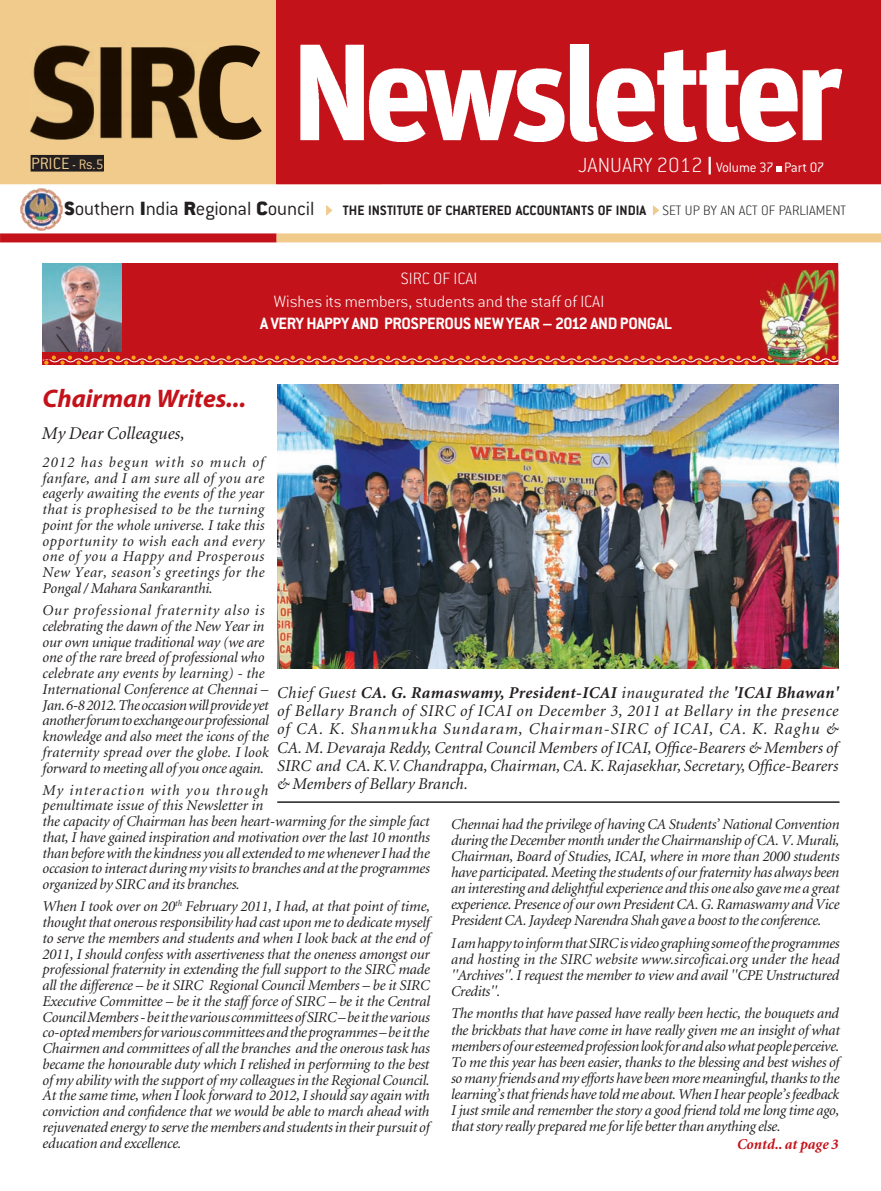
<style>
.page{position:relative;width:881px;height:1191px;background:#fff}
.page>*{position:absolute;margin:0;border:0;box-sizing:border-box;transform-origin:0 0}
.t1{font:italic 700 25.5px "Myriad Pro";color:#c4121a}
.t2{font:300 21px "Conduit ITC";letter-spacing:-.015em;color:#231f20}
.t3{font:200 18px "Conduit ITC";color:#fff}
.t4{font:700 18px "Conduit ITC";letter-spacing:-.02em;color:#fff}
.t5{font:italic 18px "Minion";color:#231f20}
.t6{font:300 18px "Conduit ITC";letter-spacing:-.005em;color:#f1cb8c}
.t7{font:italic 16.5px/18px "Minion";color:#231f20;text-align:justify}
.t8{font:italic 15px/15.8px "Minion";letter-spacing:-.015em;color:#231f20;text-align:justify}
.t9{font:700 15px "Conduit ITC";color:#231f20}
.t10{font:300 15px "Conduit ITC";letter-spacing:-.02em;color:#fff}
.t11{font:italic 700 15px "Minion";color:#c4121a}
.s1{font-size:15px}
.s2{font-weight:200;font-size:22.5px}
.s3{font-weight:900}
.s4{font-weight:200}
.s5{font-weight:700}
</style>
<div class="page">
<div style="left:0;top:0;width:276px;height:184px;background:#f1cb8c"></div>
<div style="left:276px;top:0;width:604px;height:184px;background:#c4121a"></div>
<svg style="left:326px;top:205px;width:6px;height:10px"></svg>
<svg style="left:653px;top:205px;width:5px;height:10px"></svg>
<img style="left:20px;top:188px;width:20px;height:35px">
<div style="left:0;top:233px;width:276px;height:9px;background:#c4121a"></div>
<div style="left:276px;top:233px;width:604px;height:9px;background:#f1cb8c"></div>
<svg style="left:776px;top:166px;width:5px;height:6px"></svg>
<svg style="left:708px;top:157px;width:2px;height:17px"></svg>
<div style="left:31px;top:155px;width:72px;height:16px;background:#231f20"></div>
<img style="left:31px;top:43px;width:236px;height:96px">
<img style="left:291px;top:45px;width:550px;height:96px">
<div style="left:43px;top:263px;width:794px;height:92px;background:#c4121a"></div>
<img style="left:277px;top:385px;width:561px;height:284px">
<hr style="left:277px;top:801px;width:562px;height:2px;background:#231f20">
<img style="left:759px;top:271px;width:39px;height:84px">
<img style="left:798px;top:271px;width:39px;height:84px">
<svg style="left:43px;top:355px;width:794px;height:10px;background:#d04835"></svg>
<img style="left:42px;top:263px;width:80px;height:88px">
<p class="t6" style="left:31px;top:158px;width:74px">PRICE <span class="s1">- Rs.5</span></p>
<p class="t10" style="left:578px;top:162px;width:247px"><span class="s2">JANUARY 2012</span> Volume 37 Part 07</p>
<p class="t2" style="left:65px;top:202px;width:251px"><span class="s3">S</span>outhern <span class="s3">I</span>ndia <span class="s3">R</span>egional <span class="s3">C</span>ouncil</p>
<p class="t9" style="left:343px;top:201px;width:504px">THE INSTITUTE OF CHARTERED ACCOUNTANTS OF INDIA <span class="s4">SET UP BY AN ACT OF PARLIAMENT</span></p>
<p class="t3" style="left:400px;top:267px;width:78px">SIRC OF ICAI</p>
<p class="t3" style="left:274px;top:290px;width:332px">Wishes its members, students and the staff of ICAI</p>
<p class="t4" style="left:260px;top:312px;width:413px">A VERY HAPPY AND PROSPEROUS NEW YEAR – 2012 AND PONGAL</p>
<p class="t1" style="left:42px;top:383px;width:205px">Chairman Writes...</p>
<p class="t5" style="left:42px;top:426px;width:144px">My Dear Colleagues,</p>
<p class="t8" style="left:43px;top:455px;width:223px">2012 has begun with so much of fanfare, and I am sure all of you are eagerly awaiting the events of the year that is prophesised to be the turning point for the whole universe. I take this opportunity to wish each and every one of you a Happy and Prosperous New Year, season’s greetings for the Pongal / Mahara Sankaranthi.</p>
<p class="t8" style="left:43px;top:603px;width:228px;text-align:left">Our professional fraternity also is celebrating the dawn of the New Year in our own unique traditional way (we are one of the rare breed of professional who celebrate any events by learning) - the International Conference at Chennai – Jan. 6-8 2012. The occasion will provide yet another forum to exchange our professional knowledge and also meet the icons of the fraternity spread over the globe. I look forward to meeting all of you once again.</p>
<p class="t8" style="left:43px;top:783px;width:388px;text-align:left">My interaction with you through<br>penultimate issue of this Newsletter in<br>the capacity of Chairman has been heart-warming for the simple fact that, I have gained inspiration and motivation over the last 10 months than before with the kindness you all extended to me whenever I had the occasion to interact during my visits to branches and at the programmes organized by SIRC and its branches.</p>
<p class="t8" style="left:43px;top:900px;width:389px">When I took over on 20<sup>th</sup> February 2011, I had, at that point of time, thought that onerous responsibility had cast upon me to dedicate myself to serve the members and students and when I look back at the end of 2011, I should confess with assertiveness that the oneness amongst our professional fraternity in extending the full support to the SIRC made all the difference – be it SIRC Regional Council Members – be it SIRC Executive Committee – be it the staff force of SIRC – be it the Central Council Members - be it the various committees of SIRC – be it the various co-opted members for various committees and the programmes – be it the Chairmen and committees of all the branches and the onerous task has became the honourable duty which I relished in performing to the best of my ability with the support of my colleagues in the Regional Council.<br>At the same time, when I look forward to 2012, I should say again with conviction and confidence that we would be able to march ahead with rejuvenated energy to serve the members and students in their pursuit of education and excellence.</p>
<p class="t7" style="left:277px;top:685px;width:562px">Chief Guest <span class="s5">CA. G. Ramaswamy, President-ICAI</span> inaugurated the <span class="s5">'ICAI Bhawan' </span>of Bellary Branch of SIRC of ICAI on December 3, 2011 at Bellary in the presence of CA. K. Shanmukha Sundaram, Chairman-SIRC of ICAI, CA. K. Raghu &amp; CA. M. Devaraja Reddy, Central Council Members of ICAI, Office-Bearers &amp; Members of SIRC and CA. K.V. Chandrappa, Chairman, CA. K. Rajasekhar, Secretary, Office-Bearers &amp; Members of Bellary Branch.</p>
<p class="t8" style="left:451px;top:817px;width:390px">Chennai had the privilege of having CA Students’ National Convention during the December month under the Chairmanship of CA. V. Murali, Chairman, Board of Studies, ICAI, where in more than 2000 students have participated. Meeting the students of our fraternity has always been an interesting and delightful experience and this one also gave me a great experience. Presence of our own President CA. G. Ramaswamy and Vice President CA. Jaydeep Narendra Shah gave a boost to the conference.</p>
<p class="t8" style="left:451px;top:936px;width:390px">I am happy to inform that SIRC is video graphing some of the programmes and hosting in the SIRC website www.sircoficai.org under the head ''Archives''. I request the member to view and avail ''CPE Unstructured Credits''.</p>
<p class="t8" style="left:451px;top:1007px;width:390px">The months that have passed have really been hectic, the bouquets and the brickbats that have come in have really given me an insight of what members of our esteemed profession look for and also what people perceive.<br>To me this year has been easier, thanks to the blessing and best wishes of so many friends and my efforts have been more meaningful, thanks to the learning’s that friends have told me about. When I hear people’s feedback I just smile and remember the story a good friend told me long time ago, that story really prepared me for life better than anything else.</p>
<p class="t11" style="left:736px;top:1138px;width:103px">Contd.. at page 3</p>
</div>
